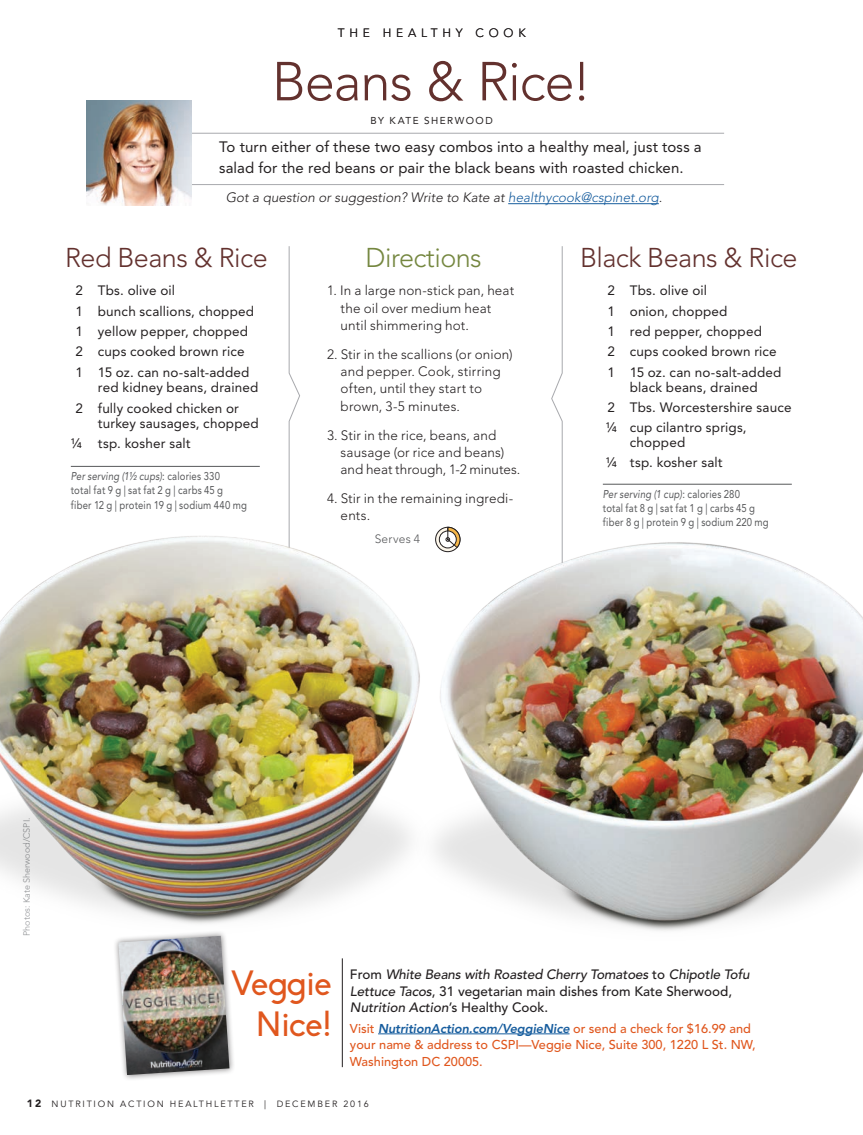
<style>
.page{position:relative;width:863px;height:1135px;background:#fff}
.page>*{position:absolute;margin:0;border:0;box-sizing:border-box;transform-origin:0 0}
.t1{font:300 54.3px "Avenir LT Std";letter-spacing:-.025em;color:#63312e}
.t2{font:34.5px/41.4px "Biko";letter-spacing:-.01em;color:#e0571e;text-align:right}
.t3{font:300 27px "Avenir LT Std";letter-spacing:-.02em;color:#63312e}
.t4{font:300 27px "Avenir LT Std";letter-spacing:-.02em;color:#758740}
.t5{font:15px/21px "Avenir LT Std";letter-spacing:.005em;color:#231f20}
.t6{font:13.5px/20.2px "Avenir LT Std";letter-spacing:.015em;color:#231f20}
.t7{font:300 13.5px/17.2px "Avenir LT Std";letter-spacing:.01em;color:#231f20}
.t8{font:italic 500 13.5px/16.5px "Avenir LT Std";letter-spacing:-.01em;color:#231f20}
.t9{font:italic 300 13.5px "Avenir LT Std";color:#231f20}
.t10{font:500 12.75px/16.5px "Avenir LT Std";color:#e0571e}
.t11{font:300 12px "Avenir LT Std";letter-spacing:.4em;color:#231f20}
.t12{font:300 12px "Avenir LT Std";letter-spacing:.02em;color:#57585a}
.t13{font:11.25px/14.2px "Avenir LT Std";letter-spacing:.02em;color:#57585a;scale:.85 1}
.t14{font:10.05px "Avenir LT Std";letter-spacing:.15em;color:#231f20}
.t15{font:9px "Avenir LT Std";letter-spacing:.2em;color:#231f20}
.t16{font:300 9px "Avenir LT Std";color:#939598}
.s1{color:#175d9e}
.s2{font-style:italic}
.s3{font-style:normal}
.s4{font-weight:800;font-style:italic;color:#175d9e}
.s5{font-weight:900;font-size:10.5px}
</style>
<div class="page">
<hr style="left:508px;top:203px;width:151px;height:1px;background:#175d9e">
<hr style="left:136px;top:133px;width:588px;height:1px;background:#a8a9ad">
<hr style="left:136px;top:184px;width:588px;height:1px;background:#a8a9ad">
<img style="left:87px;top:101px;width:104px;height:104px">
<hr style="left:378px;top:1033px;width:191px;height:1px;background:#175d9e">
<hr style="left:342px;top:958px;width:1px;height:109px;background:#231f20">
<hr style="left:71px;top:466px;width:189px;height:1px;background:#57585a">
<hr style="left:603px;top:484px;width:189px;height:1px;background:#57585a">
<div style="left:113px;top:930px;width:122px;height:150px;background:#231f20;opacity:.55"></div>
<img style="left:118px;top:954px;width:111px;height:121px">
<svg style="left:551px;top:246px;width:12px;height:281px"></svg>
<svg style="left:288px;top:246px;width:12px;height:274px"></svg>
<img style="left:435px;top:527px;width:428px;height:404px">
<img style="left:0;top:520px;width:420px;height:434px">
<p class="t11" style="left:338px;top:26px;width:190px">THE HEALTHY COOK</p>
<h1 class="t1" style="left:272px;top:50px;width:321px">Beans &amp; Rice!</h1>
<p class="t5" style="left:219px;top:137px;width:484px">To turn either of these two easy combos into a healthy meal, just toss a salad for the red beans or pair the black beans with roasted chicken.</p>
<p class="t9" style="left:226px;top:190px;width:438px">Got a question or suggestion? Write to Kate at <span class="s1">healthycook@cspinet.org</span>.</p>
<p class="t14" style="left:371px;top:114px;width:124px">BY KATE SHERWOOD</p>
<h3 class="t3" style="left:65px;top:241px;width:204px">Red Beans &amp; Rice</h3>
<p class="t6" style="left:76px;top:281px;width:180px">2 Tbs. olive oil<br>1 bunch scallions, chopped<br>1 yellow pepper, chopped<br>2 cups cooked brown rice<br>1 15 oz. can no-salt-added</p>
<p class="t6" style="left:76px;top:377px;width:184px;text-indent:22px">red kidney beans, drained<br>2 fully cooked chicken or</p>
<p class="t6" style="left:71px;top:413px;width:189px;text-indent:27px">turkey sausages, chopped ¼ tsp. kosher salt</p>
<p class="t13" style="left:71px;top:469px;width:209px"><span class="s2">Per serving (1½ cups)</span>: calories 330<br>total fat 9 g | sat fat 2 g | carbs 45 g<br>fiber 12 g | protein 19 g | sodium 440 mg</p>
<h3 class="t4" style="left:366px;top:241px;width:118px">Directions</h3>
<p class="t7" style="left:341px;top:282px;width:175px;text-indent:-14px">1. In a large non-stick pan, heat the oil over medium heat until shimmering hot.</p>
<p class="t7" style="left:341px;top:345px;width:174px;text-indent:-14px">2. Stir in the scallions (or onion) and pepper. Cook, stirring often, until they start to brown, 3-5 minutes.</p>
<p class="t7" style="left:341px;top:426px;width:181px;text-indent:-14px">3. Stir in the rice, beans, and sausage (or rice and beans) and heat through, 1-2 minutes.</p>
<p class="t7" style="left:341px;top:490px;width:174px;text-indent:-14px">4. Stir in the remaining ingredi&shy;ents.</p>
<p class="t12" style="left:375px;top:532px;width:47px">Serves 4</p>
<h3 class="t3" style="left:580px;top:241px;width:219px">Black Beans &amp; Rice</h3>
<p class="t6" style="left:608px;top:281px;width:175px">2 Tbs. olive oil<br>1 onion, chopped<br>1 red pepper, chopped<br>2 cups cooked brown rice<br>1 15 oz. can no-salt-added</p>
<p class="t6" style="left:606px;top:377px;width:187px;text-indent:24px">black beans, drained<br>2 Tbs. Worcestershire sauce ¼ cup cilantro sprigs,</p>
<p class="t6" style="left:606px;top:432px;width:118px;text-indent:24px">chopped<br>¼ tsp. kosher salt</p>
<p class="t13" style="left:603px;top:487px;width:197px"><span class="s2">Per serving (1 cup)</span>: calories 280<br>total fat 8 g | sat fat 1 g | carbs 45 g fiber 8 g | protein 9 g | sodium 220 mg</p>
<p class="t16" style="left:22px;top:935px;width:119px;rotate:-90deg">Photos: Kate Sherwood/CSPI.</p>
<h2 class="t2" style="left:231px;top:963px;width:102px">Veggie<br>Nice!</h2>
<p class="t8" style="left:350px;top:966px;width:401px"><span class="s3">From</span> White Beans with Roasted Cherry Tomatoes <span class="s3">to</span> Chipotle Tofu<br>Lettuce Tacos<span class="s3">, 31 vegetarian main dishes from Kate Sherwood,<br></span>Nutrition Action<span class="s3">’s Healthy Cook.</span></p>
<p class="t10" style="left:350px;top:1020px;width:407px">Visit <span class="s4">NutritionAction.com/VeggieNice</span> or send a check for $16.99 and your name &amp; address to CSPI—Veggie Nice, Suite 300, 1220 L St. NW,<br>Washington DC 20005.</p>
<p class="t15" style="left:27px;top:1098px;width:344px"><span class="s5">12</span> NUTRITION ACTION HEALTHLETTER | DECEMBER 2016</p>
</div>
